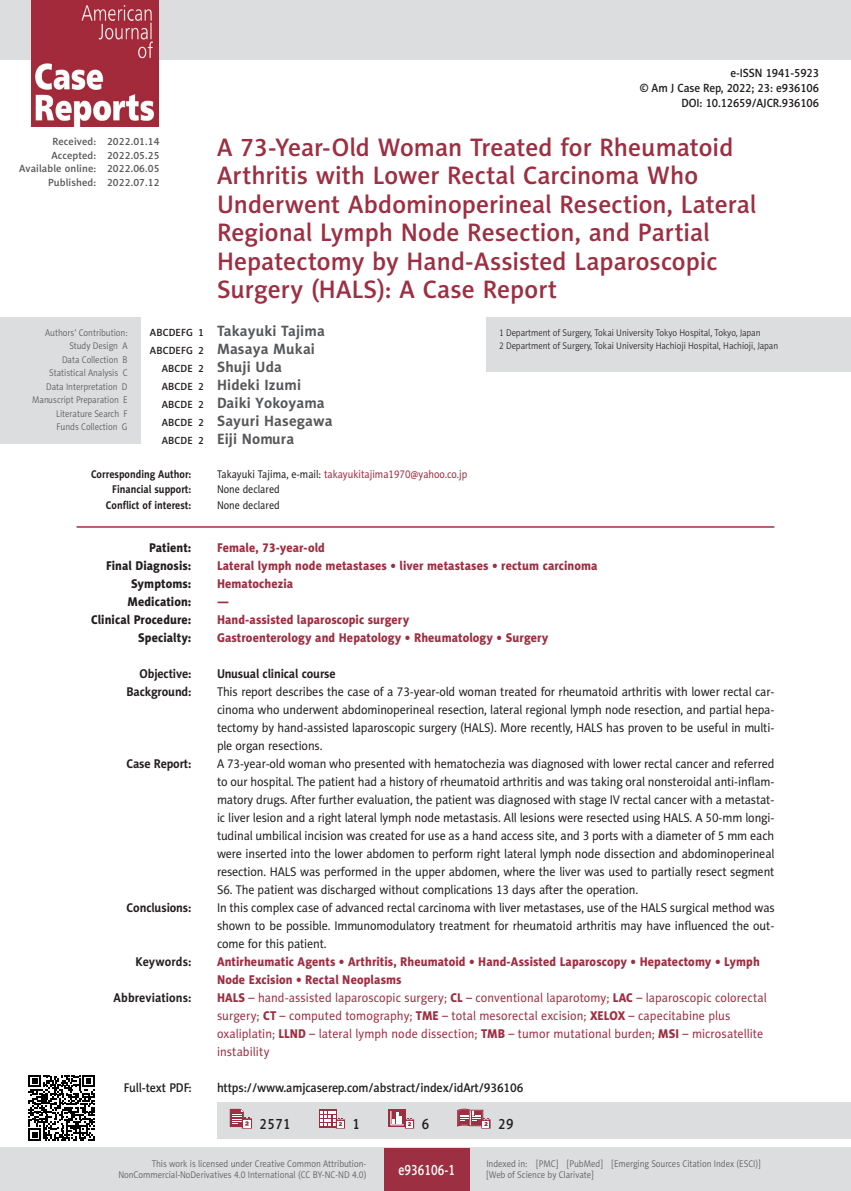
<style>
.page{position:relative;width:851px;height:1191px;background:#fff}
.page>*{position:absolute;margin:0;border:0;box-sizing:border-box;transform-origin:0 0}
.AJCR_Tytul{font:25.5px/28.5px "Naomi Sans EFN Medium";color:#9d2f42}
.AJCR_Autorzy{font:700 15px "Naomi Sans EFN";letter-spacing:.01em;color:#57585a}
.AJCR_e-PAGINA{font:15px "Naomi Sans EFN Medium";color:#fff;scale:.8 1}
.AJCR_dane{font:15px "Naomi Sans EFN Medium";letter-spacing:.03em;color:#231f20;scale:.9 1}
.AJCR_Summary_body{font:12.75px/18px "Naomi Sans EFN";letter-spacing:-.01em;color:#231f20;text-align:justify;scale:.95 1}
.AJCR_keywords{font:12.75px/18px "Naomi Sans EFN Heavy";letter-spacing:.005em;color:#9d2f42;scale:.95 1}
.AJCR_keywords-2{font:12.75px/18px "Naomi Sans EFN";letter-spacing:.005em;color:#9d2f42;scale:.95 1}
.AJCR_keywords-3{font:12.75px "Naomi Sans EFN Heavy";letter-spacing:.005em;color:#231f20;scale:.95 1}
.AJCR_full_text_pdf{font:12.75px "Naomi Sans EFN Medium";letter-spacing:-.01em;color:#231f20;scale:.95 1}
.AJCR_Summary_body-2{font:700 12.75px "Naomi Sans EFN";letter-spacing:-.01em;color:#231f20;scale:.95 1}
.AJCR_keywords-4{font:700 12.75px "Naomi Sans EFN";letter-spacing:.005em;color:#231f20;scale:.95 1}
.AJCR_full_text_pdf-2{font:12px "Naomi Sans EFN Medium";letter-spacing:-.01em;color:#231f20;scale:.95 1}
.AJCR_Adres{font:700 11.25px "Naomi Sans EFN";color:#231f20;scale:.9 1}
.AJCR_Adres-2{font:11.25px "Naomi Sans EFN";color:#9d2f42;scale:.9 1}
.AJCR_Adres-3{font:11.25px "Naomi Sans EFN";color:#231f20;scale:.9 1}
.t1{font:10.5px "Naomi Sans EFN Medium";letter-spacing:.01em;color:#57585a}
.t2{font:9.75px/11.2px "Naomi Sans EFN Light";color:#57585a;scale:.9 1}
.AJCR_Afiliacja{font:9.75px "Naomi Sans EFN Light";color:#231f20;scale:.9 1}
.s1{font-family:"Naomi Sans EFN Medium";font-weight:400;font-size:10.5px;color:#231f20}
.s2{color:#231f20}
.s3{font-family:"Naomi Sans EFN Heavy"}
</style>
<div class="page">
<div style="left:217px;top:1102px;width:633px;height:36px;background:#dcdddf"></div>
<svg style="left:230px;top:1108px;width:22px;height:20px"></svg>
<div style="left:319px;top:1109px;width:17px;height:18px;background:#9d2f42"></div>
<svg style="left:320px;top:1111px;width:25px;height:17px"></svg>
<div style="left:388px;top:1109px;width:18px;height:18px;background:#9d2f42"></div>
<svg style="left:390px;top:1111px;width:24px;height:17px"></svg>
<svg style="left:457px;top:1108px;width:33px;height:20px"></svg>
<hr style="left:77px;top:526px;width:697px;height:2px;background:#9d2f42">
<div style="left:0;top:318px;width:140px;height:126px;background:#dcdddf"></div>
<div style="left:486px;top:318px;width:364px;height:54px;background:#dcdddf"></div>
<svg style="left:28px;top:1075px;width:67px;height:66px"></svg>
<div style="left:0;top:0;width:850px;height:60px;background:#dcdddf"></div>
<img style="left:32px;top:0;width:127px;height:127px">
<div style="left:0;top:1148px;width:850px;height:43px;background:#dcdddf"></div>
<div style="left:384px;top:1147px;width:85px;height:43px;background:#9d2f42"></div>
<p class="AJCR_full_text_pdf-2" style="left:730px;top:66px;width:95px">e-ISSN 1941-5923</p>
<p class="AJCR_full_text_pdf-2" style="left:639px;top:81px;width:190px">© Am J Case Rep, 2022; 23: e936106</p>
<p class="AJCR_full_text_pdf-2" style="left:681px;top:96px;width:146px">DOI: 10.12659/AJCR.936106</p>
<p class="AJCR_Tytul" style="left:217px;top:133px;width:540px">A 73-Year-Old Woman Treated for Rheumatoid Arthritis with Lower Rectal Carcinoma Who Underwent Abdominoperineal Resection, Lateral Regional Lymph Node Resection, and Partial Hepatectomy by Hand-Assisted Laparoscopic Surgery (HALS): A Case Report</p>
<p class="AJCR_Autorzy" style="left:150px;top:322px;width:176px"><span class="s1">ABCDEFG 1</span> Takayuki Tajima</p>
<p class="AJCR_Autorzy" style="left:150px;top:340px;width:166px"><span class="s1">ABCDEFG 2</span> Masaya Mukai</p>
<p class="AJCR_Autorzy" style="left:162px;top:358px;width:122px"><span class="s1">ABCDE 2</span> Shuji Uda</p>
<p class="AJCR_Autorzy" style="left:162px;top:376px;width:141px"><span class="s1">ABCDE 2</span> Hideki Izumi</p>
<p class="AJCR_Autorzy" style="left:162px;top:394px;width:164px"><span class="s1">ABCDE 2</span> Daiki Yokoyama</p>
<p class="AJCR_Autorzy" style="left:162px;top:412px;width:172px"><span class="s1">ABCDE 2</span> Sayuri Hasegawa</p>
<p class="AJCR_Autorzy" style="left:162px;top:430px;width:134px"><span class="s1">ABCDE 2</span> Eiji Nomura</p>
<p class="AJCR_Adres" style="left:91px;top:467px;width:113px">Corresponding Author:</p>
<p class="AJCR_Adres-2" style="left:217px;top:467px;width:279px"><span class="s2">Takayuki Tajima, e-mail:</span> takayukitajima1970@yahoo.co.jp</p>
<p class="AJCR_Adres" style="left:112px;top:483px;width:89px">Financial support:</p>
<p class="AJCR_Adres-3" style="left:217px;top:483px;width:71px">None declared</p>
<p class="AJCR_Adres" style="left:106px;top:499px;width:97px">Conflict of interest:</p>
<p class="AJCR_Adres-3" style="left:217px;top:499px;width:71px">None declared</p>
<p class="AJCR_keywords-3" style="left:149px;top:540px;width:46px">Patient:</p>
<p class="AJCR_keywords" style="left:217px;top:538px;width:115px">Female, 73-year-old</p>
<p class="AJCR_keywords-3" style="left:106px;top:558px;width:91px">Final Diagnosis:</p>
<p class="AJCR_keywords" style="left:217px;top:556px;width:402px">Lateral lymph node metastases • liver metastases • rectum carcinoma</p>
<p class="AJCR_keywords-3" style="left:131px;top:576px;width:65px">Symptoms:</p>
<p class="AJCR_keywords" style="left:217px;top:574px;width:82px">Hematochezia</p>
<p class="AJCR_keywords-3" style="left:127px;top:594px;width:69px">Medication:</p>
<p class="AJCR_keywords" style="left:217px;top:592px;width:14px">—</p>
<p class="AJCR_keywords-3" style="left:91px;top:612px;width:107px">Clinical Procedure:</p>
<p class="AJCR_keywords" style="left:217px;top:610px;width:204px">Hand-assisted laparoscopic surgery</p>
<p class="AJCR_keywords-3" style="left:138px;top:630px;width:58px">Specialty:</p>
<p class="AJCR_keywords" style="left:217px;top:628px;width:350px">Gastroenterology and Hepatology • Rheumatology • Surgery</p>
<p class="AJCR_Summary_body-2" style="left:139px;top:666px;width:56px">Objective:</p>
<p class="AJCR_Summary_body-2" style="left:217px;top:666px;width:126px">Unusual clinical course</p>
<p class="AJCR_Summary_body-2" style="left:126px;top:684px;width:70px">Background:</p>
<p class="AJCR_Summary_body" style="left:217px;top:683px;width:588px">This report describes the case of a 73-year-old woman treated for rheumatoid arthritis with lower rectal car&shy;cinoma who underwent abdominoperineal resection, lateral regional lymph node resection, and partial hepa&shy;tectomy by hand-assisted laparoscopic surgery (HALS). More recently, HALS has proven to be useful in multi&shy;ple organ resections.</p>
<p class="AJCR_Summary_body-2" style="left:126px;top:756px;width:70px">Case Report:</p>
<p class="AJCR_Summary_body" style="left:217px;top:755px;width:588px">A 73-year-old woman who presented with hematochezia was diagnosed with lower rectal cancer and referred to our hospital. The patient had a history of rheumatoid arthritis and was taking oral nonsteroidal anti-inflam&shy;matory drugs. After further evaluation, the patient was diagnosed with stage IV rectal cancer with a metastat&shy;ic liver lesion and a right lateral lymph node metastasis. All lesions were resected using HALS. A 50-mm longi&shy;tudinal umbilical incision was created for use as a hand access site, and 3 ports with a diameter of 5 mm each were inserted into the lower abdomen to perform right lateral lymph node dissection and abdominoperineal resection. HALS was performed in the upper abdomen, where the liver was used to partially resect segment S6. The patient was discharged without complications 13 days after the operation.</p>
<p class="AJCR_Summary_body-2" style="left:127px;top:900px;width:70px">Conclusions:</p>
<p class="AJCR_Summary_body" style="left:217px;top:899px;width:588px">In this complex case of advanced rectal carcinoma with liver metastases, use of the HALS surgical method was shown to be possible. Immunomodulatory treatment for rheumatoid arthritis may have influenced the out&shy;come for this patient.</p>
<p class="AJCR_keywords-4" style="left:135px;top:954px;width:60px">Keywords:</p>
<p class="AJCR_keywords" style="left:217px;top:952px;width:572px">Antirheumatic Agents • Arthritis, Rheumatoid • Hand-Assisted Laparoscopy • Hepatectomy • Lymph<br>Node Excision • Rectal Neoplasms</p>
<p class="AJCR_keywords-4" style="left:114px;top:990px;width:83px">Abbreviations:</p>
<p class="AJCR_keywords-2" style="left:217px;top:989px;width:580px"><span class="s3">HALS</span> – hand-assisted laparoscopic surgery; <span class="s3">CL</span> – conventional laparotomy; <span class="s3">LAC</span> – laparoscopic colorectal surgery; <span class="s3">CT</span> – computed tomography; <span class="s3">TME</span> – total mesorectal excision; <span class="s3">XELOX</span> – capecitabine plus oxaliplatin; <span class="s3">LLND</span> – lateral lymph node dissection; <span class="s3">TMB</span> – tumor mutational burden; <span class="s3">MSI</span> – microsatellite instability</p>
<p class="AJCR_full_text_pdf" style="left:124px;top:1080px;width:73px">Full-text PDF:</p>
<p class="AJCR_full_text_pdf" style="left:217px;top:1080px;width:324px">https://www.amjcaserep.com/abstract/index/idArt/936106</p>
<p class="t1" style="left:52px;top:136px;width:109px">Received: 2022.01.14</p>
<p class="t1" style="left:51px;top:149px;width:110px">Accepted: 2022.05.25</p>
<p class="t1" style="left:19px;top:163px;width:142px">Available online: 2022.06.05</p>
<p class="t1" style="left:48px;top:176px;width:113px">Published: 2022.07.12</p>
<p class="t2" style="left:45px;top:327px;width:93px">Authors’ Contribution:</p>
<p class="t2" style="left:69px;top:340px;width:66px">Study Design A</p>
<p class="t2" style="left:62px;top:354px;width:74px">Data Collection B</p>
<p class="t2" style="left:49px;top:367px;width:89px">Statistical Analysis C</p>
<p class="t2" style="left:46px;top:381px;width:92px">Data Interpretation D</p>
<p class="t2" style="left:32px;top:394px;width:107px">Manuscript Preparation E</p>
<p class="t2" style="left:56px;top:408px;width:81px">Literature Search F</p>
<p class="t2" style="left:57px;top:421px;width:80px">Funds Collection G</p>
<p class="AJCR_Afiliacja" style="left:499px;top:327px;width:292px">1 Department of Surgery, Tokai University Tokyo Hospital, Tokyo, Japan</p>
<p class="AJCR_Afiliacja" style="left:499px;top:340px;width:311px">2 Department of Surgery, Tokai University Hachioji Hospital, Hachioji, Japan</p>
<p class="AJCR_dane" style="left:259px;top:1114px;width:36px">2571</p>
<p class="AJCR_dane" style="left:352px;top:1114px;width:10px">1</p>
<p class="AJCR_dane" style="left:421px;top:1114px;width:10px">6</p>
<p class="AJCR_dane" style="left:498px;top:1114px;width:19px">29</p>
<p class="t2" style="left:118px;top:1158px;width:277px;text-align:right">This work is licensed under Creative Common Attribution-<br>NonCommercial-NoDerivatives 4.0 International (CC BY-NC-ND 4.0)</p>
<p class="AJCR_e-PAGINA" style="left:398px;top:1160px;width:72px">e936106-1</p>
<p class="t2" style="left:486px;top:1158px;width:306px">Indexed in: [PMC] [PubMed] [Emerging Sources Citation Index (ESCI)] [Web of Science by Clarivate]</p>
</div>
